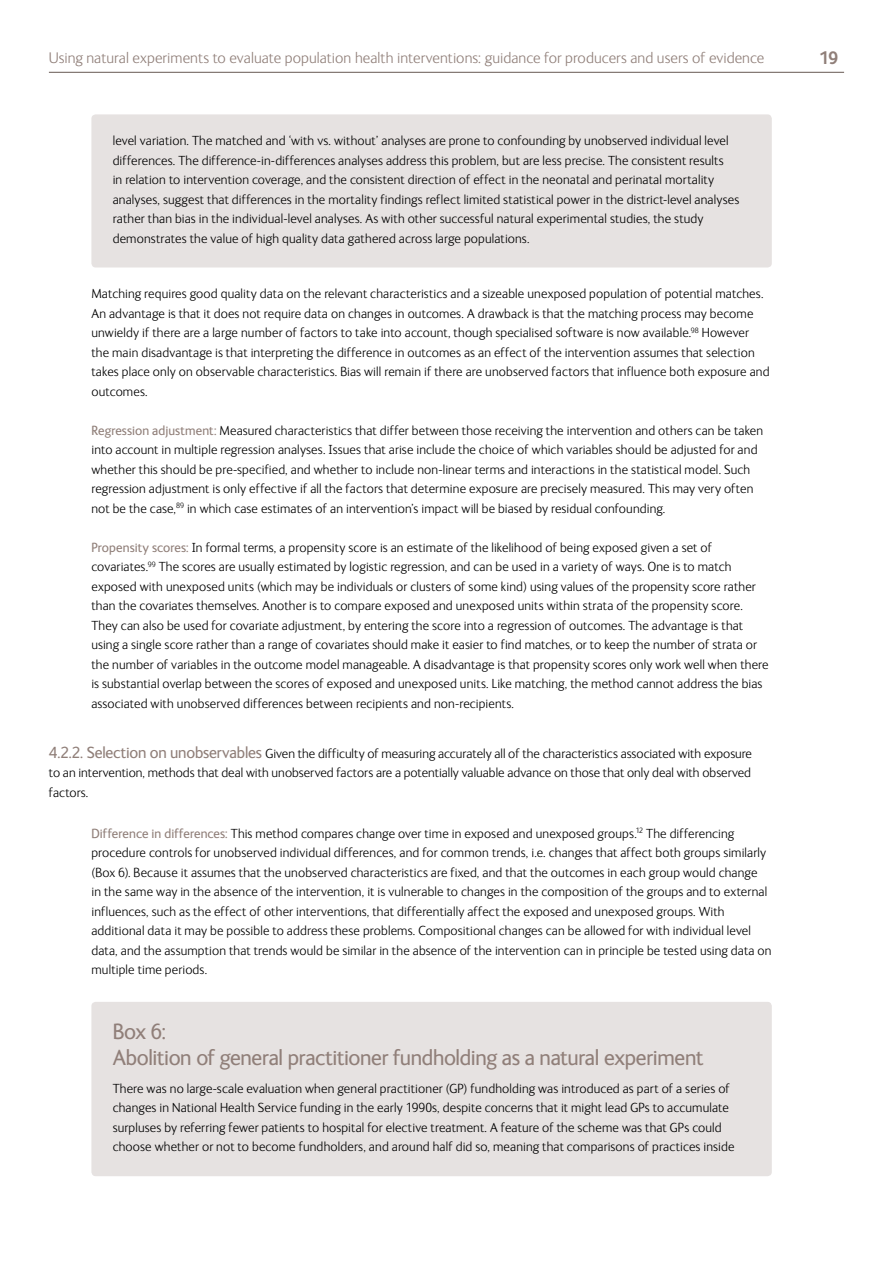
<style>
.page{position:relative;width:893px;height:1263px;background:#fff}
.page>*{position:absolute;margin:0;border:0;box-sizing:border-box;transform-origin:0 0}
.t1{font:22.5px/25.5px "FS Ingrid";letter-spacing:-.015em;color:#907f79}
.t2{font:700 18px "FS Ingrid";color:#907f79}
.t3{font:300 15.75px "FS Ingrid";letter-spacing:.005em;color:#907f79}
.t4{font:300 13.5px/19.5px "FS Ingrid";letter-spacing:.01em;color:#000}
.s1{font-weight:400;color:#907f79}
.s2{font-weight:400;font-size:16.5px;color:#907f79}
</style>
<div class="page">
<hr style="left:49px;top:72px;width:795px;height:1px;background:#675952">
<div style="left:91px;top:114px;width:681px;height:153px;background:#e6e2e1;border-radius:4px"></div>
<div style="left:91px;top:1002px;width:681px;height:174px;background:#e6e2e1;border-radius:4px"></div>
<p class="t3" style="left:49px;top:50px;width:717px">Using natural experiments to evaluate population health interventions: guidance for producers and users of evidence</p>
<h2 class="t2" style="left:819px;top:48px;width:21px">19</h2>
<p class="t4" style="left:113px;top:131px;width:628px">level variation. The matched and ‘with vs. without’ analyses are prone to confounding by unobserved individual level differences. The difference-in-differences analyses address this problem, but are less precise. The consistent results<br>in relation to intervention coverage, and the consistent direction of effect in the neonatal and perinatal mortality analyses, suggest that differences in the mortality findings reflect limited statistical power in the district-level analyses rather than bias in the individual-level analyses. As with other successful natural experimental studies, the study demonstrates the value of high quality data gathered across large populations.</p>
<p class="t4" style="left:91px;top:284px;width:680px">Matching requires good quality data on the relevant characteristics and a sizeable unexposed population of potential matches.<br>An advantage is that it does not require data on changes in outcomes. A drawback is that the matching process may become unwieldy if there are a large number of factors to take into account, though specialised software is now available.<sup>98</sup> However the main disadvantage is that interpreting the difference in outcomes as an effect of the intervention assumes that selection takes place only on observable characteristics. Bias will remain if there are unobserved factors that influence both exposure and outcomes.</p>
<p class="t4" style="left:91px;top:421px;width:673px"><span class="s1">Regression adjustment:</span> Measured characteristics that differ between those receiving the intervention and others can be taken into account in multiple regression analyses. Issues that arise include the choice of which variables should be adjusted for and whether this should be pre-specified, and whether to include non-linear terms and interactions in the statistical model. Such regression adjustment is only effective if all the factors that determine exposure are precisely measured. This may very often not be the case,<sup>89</sup> in which case estimates of an intervention’s impact will be biased by residual confounding.</p>
<p class="t4" style="left:91px;top:538px;width:679px"><span class="s1">Propensity scores:</span> In formal terms, a propensity score is an estimate of the likelihood of being exposed given a set of covariates.<sup>99</sup> The scores are usually estimated by logistic regression, and can be used in a variety of ways. One is to match exposed with unexposed units (which may be individuals or clusters of some kind) using values of the propensity score rather than the covariates themselves. Another is to compare exposed and unexposed units within strata of the propensity score.<br>They can also be used for covariate adjustment, by entering the score into a regression of outcomes. The advantage is that using a single score rather than a range of covariates should make it easier to find matches, or to keep the number of strata or the number of variables in the outcome model manageable. A disadvantage is that propensity scores only work well when there is substantial overlap between the scores of exposed and unexposed units. Like matching, the method cannot address the bias associated with unobserved differences between recipients and non-recipients.</p>
<p class="t4" style="left:49px;top:744px;width:705px;text-align:justify"><span class="s2">4.2.2. Selection on unobservables</span> Given the difficulty of measuring accurately all of the characteristics associated with exposure to an intervention, methods that deal with unobserved factors are a potentially valuable advance on those that only deal with observed factors.</p>
<p class="t4" style="left:91px;top:824px;width:682px"><span class="s1">Difference in differences:</span> This method compares change over time in exposed and unexposed groups.<sup>12</sup> The differencing procedure controls for unobserved individual differences, and for common trends, i.e. changes that affect both groups similarly (Box 6). Because it assumes that the unobserved characteristics are fixed, and that the outcomes in each group would change<br>in the same way in the absence of the intervention, it is vulnerable to changes in the composition of the groups and to external influences, such as the effect of other interventions, that differentially affect the exposed and unexposed groups. With additional data it may be possible to address these problems. Compositional changes can be allowed for with individual level data, and the assumption that trends would be similar in the absence of the intervention can in principle be tested using data on multiple time periods.</p>
<h1 class="t1" style="left:113px;top:1019px;width:592px">Box 6:<br>Abolition of general practitioner fundholding as a natural experiment</h1>
<p class="t4" style="left:113px;top:1078px;width:623px">There was no large-scale evaluation when general practitioner (GP) fundholding was introduced as part of a series of changes in National Health Service funding in the early 1990s, despite concerns that it might lead GPs to accumulate surpluses by referring fewer patients to hospital for elective treatment. A feature of the scheme was that GPs could choose whether or not to become fundholders, and around half did so, meaning that comparisons of practices inside</p>
</div>
